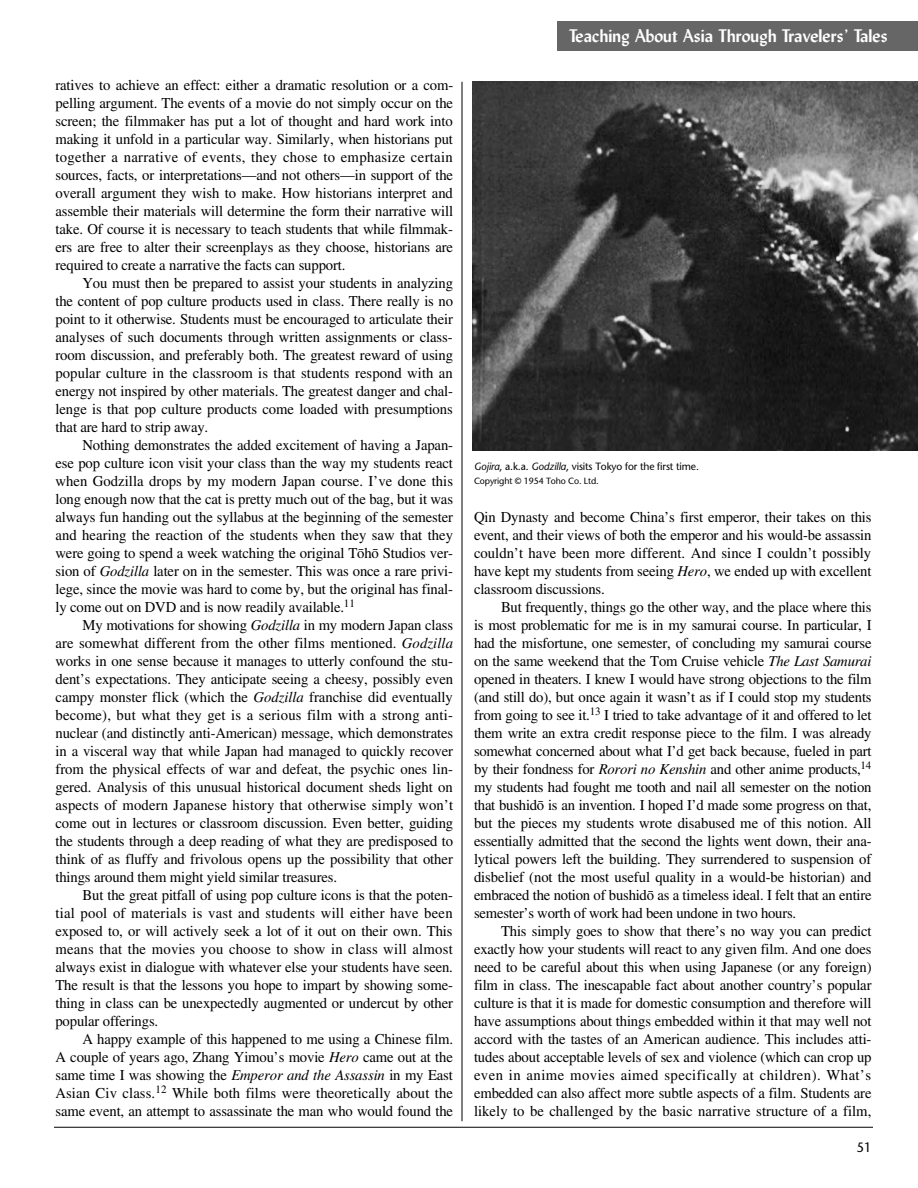
<style>
.page{position:relative;width:918px;height:1188px;background:#fff}
.page>*{position:absolute;margin:0;border:0;box-sizing:border-box;transform-origin:0 0}
.t1{font:700 18px "Lydian BT";color:#fff}
.t2{font:15px/18px "EAA Times";letter-spacing:-.01em;color:#000;text-align:justify}
.t3{font:13.5px "Stone Sans";color:#000;scale:.95 1}
.t4{font:10.5px "Stone Sans";letter-spacing:-.01em;color:#000}
.t5{font:9px "Stone Sans";letter-spacing:-.01em;color:#000}
.s1{font-style:italic}
</style>
<div class="page">
<img style="left:472px;top:81px;width:446px;height:369px">
<hr style="left:462px;top:82px;width:1px;height:1039px;background:#000">
<hr style="left:54px;top:1127px;width:819px;height:1px;background:#000">
<div style="left:558px;top:21px;width:360px;height:30px;background:#666"></div>
<p class="t2" style="left:56px;top:78px;width:399px">ratives to achieve an effect: either a dramatic resolution or a com&shy;pelling argument. The events of a movie do not simply occur on the screen; the filmmaker has put a lot of thought and hard work into making it unfold in a particular way. Similarly, when historians put together a narrative of events, they chose to emphasize certain sources, facts, or interpretations—and not others—in support of the overall argument they wish to make. How historians interpret and assemble their materials will determine the form their narrative will take. Of course it is necessary to teach students that while filmmak&shy;ers are free to alter their screenplays as they choose, historians are required to create a narrative the facts can support.</p>
<p class="t2" style="left:56px;top:276px;width:399px;text-indent:27px">You must then be prepared to assist your students in analyzing the content of pop culture products used in class. There really is no point to it otherwise. Students must be encouraged to articulate their analyses of such documents through written assignments or class&shy;room discussion, and preferably both. The greatest reward of using popular culture in the classroom is that students respond with an energy not inspired by other materials. The greatest danger and chal&shy;lenge is that pop culture products come loaded with presumptions that are hard to strip away.</p>
<p class="t2" style="left:56px;top:438px;width:399px;text-indent:27px">Nothing demonstrates the added excitement of having a Japan&shy;ese pop culture icon visit your class than the way my students react when Godzilla drops by my modern Japan course. I’ve done this long enough now that the cat is pretty much out of the bag, but it was always fun handing out the syllabus at the beginning of the semester and hearing the reaction of the students when they saw that they were going to spend a week watching the original T¬h¬ Studios ver&shy;sion of <span class="s1">Godzilla</span> later on in the semester. This was once a rare privi&shy;lege, since the movie was hard to come by, but the original has final&shy;ly come out on DVD and is now readily available.<sup>11</sup></p>
<p class="t2" style="left:55px;top:618px;width:399px;text-indent:27px">My motivations for showing <span class="s1">Godzilla</span> in my modern Japan class are somewhat different from the other films mentioned. <span class="s1">Godzilla </span>works in one sense because it manages to utterly confound the stu&shy;dent’s expectations. They anticipate seeing a cheesy, possibly even campy monster flick (which the <span class="s1">Godzilla</span> franchise did eventually become), but what they get is a serious film with a strong anti&shy;nuclear (and distinctly anti-American) message, which demonstrates in a visceral way that while Japan had managed to quickly recover from the physical effects of war and defeat, the psychic ones lin&shy;gered. Analysis of this unusual historical document sheds light on aspects of modern Japanese history that otherwise simply won’t come out in lectures or classroom discussion. Even better, guiding the students through a deep reading of what they are predisposed to think of as fluffy and frivolous opens up the possibility that other things around them might yield similar treasures.</p>
<p class="t2" style="left:55px;top:888px;width:399px;text-indent:27px">But the great pitfall of using pop culture icons is that the poten&shy;tial pool of materials is vast and students will either have been exposed to, or will actively seek a lot of it out on their own. This means that the movies you choose to show in class will almost always exist in dialogue with whatever else your students have seen.<br>The result is that the lessons you hope to impart by showing some&shy;thing in class can be unexpectedly augmented or undercut by other popular offerings.</p>
<p class="t2" style="left:55px;top:1032px;width:399px;text-indent:27px">A happy example of this happened to me using a Chinese film.<br>A couple of years ago, Zhang Yimou’s movie <span class="s1">Hero</span> came out at the same time I was showing the <span class="s1">Emperor and the Assassin</span> in my East Asian Civ class.<sup>12</sup> While both films were theoretically about the same event, an attempt to assassinate the man who would found the</p>
<p class="t1" style="left:569px;top:29px;width:320px">Teaching About Asia Through Travelers’ Tales</p>
<p class="t4" style="left:474px;top:463px;width:227px"><span class="s1">Gojira</span>, a.k.a. <span class="s1">Godzilla</span>, visits Tokyo for the first time.</p>
<p class="t5" style="left:474px;top:477px;width:126px">Copyright © 1954 Toho Co. Ltd.</p>
<p class="t2" style="left:474px;top:510px;width:399px">Qin Dynasty and become China’s first emperor, their takes on this event, and their views of both the emperor and his would-be assassin couldn’t have been more different. And since I couldn’t possibly have kept my students from seeing <span class="s1">Hero</span>, we ended up with excellent classroom discussions.</p>
<p class="t2" style="left:474px;top:600px;width:399px;text-indent:27px">But frequently, things go the other way, and the place where this is most problematic for me is in my samurai course. In particular, I had the misfortune, one semester, of concluding my samurai course on the same weekend that the Tom Cruise vehicle <span class="s1">The Last Samurai </span>opened in theaters. I knew I would have strong objections to the film (and still do), but once again it wasn’t as if I could stop my students from going to see it.<sup>13</sup> I tried to take advantage of it and offered to let them write an extra credit response piece to the film. I was already somewhat concerned about what I’d get back because, fueled in part by their fondness for <span class="s1">Rorori no Kenshin</span> and other anime products,<sup>14 </sup>my students had fought me tooth and nail all semester on the notion that bushid¬ is an invention. I hoped I’d made some progress on that, but the pieces my students wrote disabused me of this notion. All essentially admitted that the second the lights went down, their ana&shy;lytical powers left the building. They surrendered to suspension of disbelief (not the most useful quality in a would-be historian) and embraced the notion of bushid¬ as a timeless ideal. I felt that an entire semester’s worth of work had been undone in two hours.</p>
<p class="t2" style="left:474px;top:924px;width:399px;text-indent:27px">This simply goes to show that there’s no way you can predict exactly how your students will react to any given film. And one does need to be careful about this when using Japanese (or any foreign) film in class. The inescapable fact about another country’s popular culture is that it is made for domestic consumption and therefore will have assumptions about things embedded within it that may well not accord with the tastes of an American audience. This includes atti&shy;tudes about acceptable levels of sex and violence (which can crop up even in anime movies aimed specifically at children). What’s embedded can also affect more subtle aspects of a film. Students are likely to be challenged by the basic narrative structure of a film,</p>
<p class="t3" style="left:857px;top:1142px;width:17px">51</p>
</div>
